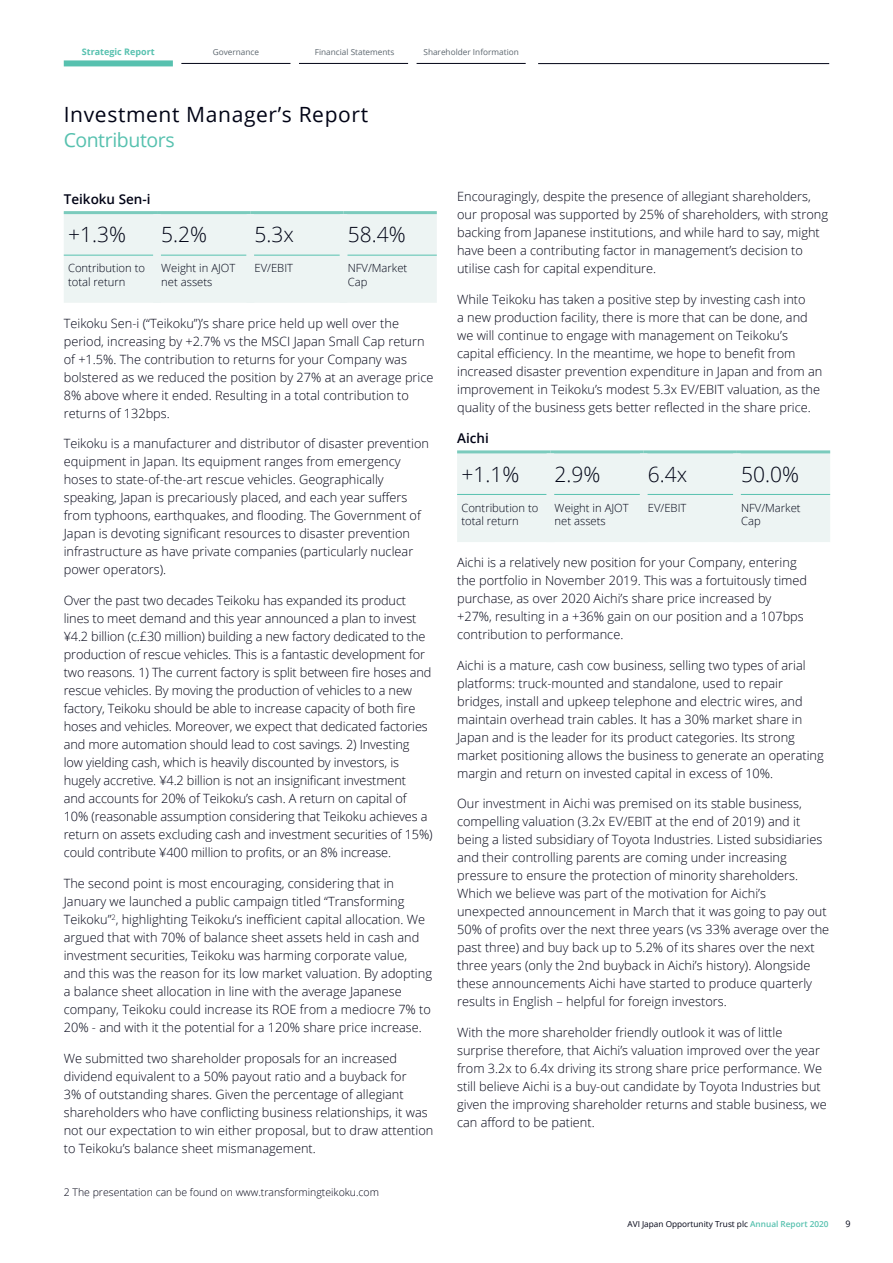
<style>
.page{position:relative;width:893px;height:1263px;background:#fff}
.page>*{position:absolute;margin:0;border:0;box-sizing:border-box;transform-origin:0 0}
.Body{font:300 21px "Open Sans";color:#000315}
.Main_Page_Heading{font:21px "Open Sans";letter-spacing:.03em;color:#000315}
.Subheading1_9_11pt_d{font:19.5px "Open Sans";letter-spacing:-.025em;color:#57c1af}
.Subheading_2{font:600 13.5px "Open Sans";color:#000315}
.Body-2{font:300 12.75px/18px "Open Sans";color:#000315}
.Body-3{font:300 11.25px/13.5px "Open Sans";color:#000315}
.Small_print{font:300 10.5px "Open Sans";color:#000315}
.t1{font:700 9px "Open Sans";color:#57c1af}
.t2{font:9px "Open Sans";color:#000315}
.t3{font:8.25px "Open Sans";color:#5d676f}
.t4{font:8.25px "Open Sans";color:#000315}
.s1{font-weight:600;color:#57c1af}
</style>
<div class="page">
<hr style="left:417px;top:63px;width:109px;height:1px;background:#000315">
<hr style="left:299px;top:63px;width:109px;height:1px;background:#000315">
<hr style="left:181px;top:63px;width:109px;height:1px;background:#000315">
<div style="left:64px;top:60px;width:109px;height:6px;background:#57c1af"></div>
<hr style="left:538px;top:63px;width:291px;height:1px;background:#000315">
<div style="left:64px;top:214px;width:373px;height:89px;background:#edf4f3"></div>
<hr style="left:64px;top:211px;width:93px;height:3px;background:#7bcbbd">
<hr style="left:157px;top:211px;width:93px;height:3px;background:#7bcbbd">
<hr style="left:250px;top:211px;width:94px;height:3px;background:#7bcbbd">
<hr style="left:344px;top:211px;width:93px;height:3px;background:#7bcbbd">
<hr style="left:64px;top:255px;width:89px;height:1px;background:#57c1af">
<hr style="left:161px;top:255px;width:86px;height:1px;background:#57c1af">
<hr style="left:254px;top:255px;width:86px;height:1px;background:#57c1af">
<hr style="left:347px;top:255px;width:90px;height:1px;background:#57c1af">
<div style="left:153px;top:214px;width:8px;height:41px;background:#edf4f3"></div>
<div style="left:247px;top:214px;width:7px;height:41px;background:#edf4f3"></div>
<div style="left:340px;top:214px;width:7px;height:41px;background:#edf4f3"></div>
<div style="left:153px;top:255px;width:8px;height:48px;background:#edf4f3"></div>
<div style="left:247px;top:255px;width:7px;height:48px;background:#edf4f3"></div>
<div style="left:340px;top:255px;width:7px;height:48px;background:#edf4f3"></div>
<div style="left:457px;top:453px;width:373px;height:89px;background:#edf4f3"></div>
<hr style="left:457px;top:450px;width:93px;height:3px;background:#7bcbbd">
<hr style="left:550px;top:450px;width:94px;height:3px;background:#7bcbbd">
<hr style="left:644px;top:450px;width:93px;height:3px;background:#7bcbbd">
<hr style="left:737px;top:450px;width:93px;height:3px;background:#7bcbbd">
<hr style="left:457px;top:494px;width:90px;height:1px;background:#57c1af">
<hr style="left:554px;top:494px;width:86px;height:1px;background:#57c1af">
<hr style="left:647px;top:494px;width:86px;height:1px;background:#57c1af">
<hr style="left:741px;top:494px;width:89px;height:1px;background:#57c1af">
<div style="left:547px;top:453px;width:7px;height:41px;background:#edf4f3"></div>
<div style="left:640px;top:453px;width:7px;height:41px;background:#edf4f3"></div>
<div style="left:733px;top:453px;width:8px;height:41px;background:#edf4f3"></div>
<div style="left:547px;top:494px;width:7px;height:48px;background:#edf4f3"></div>
<div style="left:640px;top:494px;width:7px;height:48px;background:#edf4f3"></div>
<div style="left:733px;top:494px;width:8px;height:48px;background:#edf4f3"></div>
<p class="t1" style="left:82px;top:45px;width:74px">Strategic Report</p>
<p class="t3" style="left:213px;top:46px;width:48px">Governance</p>
<p class="t3" style="left:315px;top:46px;width:81px">Financial Statements</p>
<p class="t3" style="left:423px;top:46px;width:97px">Shareholder Information</p>
<p class="Main_Page_Heading" style="left:64px;top:100px;width:306px">Investment Manager’s Report</p>
<p class="Subheading1_9_11pt_d" style="left:64px;top:127px;width:113px">Contributors</p>
<p class="Subheading_2" style="left:64px;top:190px;width:88px">Teikoku Sen-i</p>
<p class="Body" style="left:68px;top:220px;width:59px">+1.3%</p>
<p class="Body" style="left:161px;top:220px;width:47px">5.2%</p>
<p class="Body" style="left:255px;top:220px;width:41px">5.3x</p>
<p class="Body" style="left:348px;top:220px;width:59px">58.4%</p>
<p class="Body-3" style="left:68px;top:261px;width:79px">Contribution to total return</p>
<p class="Body-3" style="left:161px;top:261px;width:76px">Weight in AJOT net assets</p>
<p class="Body-3" style="left:255px;top:261px;width:40px">EV/EBIT</p>
<p class="Body-3" style="left:348px;top:261px;width:61px">NFV/Market<br>Cap</p>
<p class="Body-2" style="left:64px;top:314px;width:371px">Teikoku Sen-i (“Teikoku”)’s share price held up well over the period, increasing by +2.7% vs the MSCI Japan Small Cap return of +1.5%. The contribution to returns for your Company was bolstered as we reduced the position by 27% at an average price 8% above where it ended. Resulting in a total contribution to returns of 132bps.</p>
<p class="Body-2" style="left:64px;top:434px;width:367px">Teikoku is a manufacturer and distributor of disaster prevention equipment in Japan. Its equipment ranges from emergency hoses to state-of-the-art rescue vehicles. Geographically speaking, Japan is precariously placed, and each year suffers from typhoons, earthquakes, and flooding. The Government of Japan is devoting significant resources to disaster prevention infrastructure as have private companies (particularly nuclear power operators).</p>
<p class="Body-2" style="left:64px;top:591px;width:370px">Over the past two decades Teikoku has expanded its product lines to meet demand and this year announced a plan to invest ¥4.2 billion (c.£30 million) building a new factory dedicated to the production of rescue vehicles. This is a fantastic development for two reasons. 1) The current factory is split between fire hoses and rescue vehicles. By moving the production of vehicles to a new factory, Teikoku should be able to increase capacity of both fire hoses and vehicles. Moreover, we expect that dedicated factories and more automation should lead to cost savings. 2) Investing<br>low yielding cash, which is heavily discounted by investors, is hugely accretive. ¥4.2 billion is not an insignificant investment<br>and accounts for 20% of Teikoku’s cash. A return on capital of 10% (reasonable assumption considering that Teikoku achieves a return on assets excluding cash and investment securities of 15%) could contribute ¥400 million to profits, or an 8% increase.</p>
<p class="Body-2" style="left:64px;top:874px;width:370px">The second point is most encouraging, considering that in January we launched a public campaign titled “Transforming Teikoku”<sup>2</sup>, highlighting Teikoku’s inefficient capital allocation. We argued that with 70% of balance sheet assets held in cash and investment securities, Teikoku was harming corporate value, and this was the reason for its low market valuation. By adopting a balance sheet allocation in line with the average Japanese company, Teikoku could increase its ROE from a mediocre 7% to 20% - and with it the potential for a 120% share price increase.</p>
<p class="Body-2" style="left:64px;top:1049px;width:371px">We submitted two shareholder proposals for an increased dividend equivalent to a 50% payout ratio and a buyback for<br>3% of outstanding shares. Given the percentage of allegiant shareholders who have conflicting business relationships, it was not our expectation to win either proposal, but to draw attention to Teikoku’s balance sheet mismanagement.</p>
<p class="Small_print" style="left:64px;top:1184px;width:317px">2 The presentation can be found on www.transformingteikoku.com</p>
<p class="Body-2" style="left:457px;top:187px;width:372px">Encouragingly, despite the presence of allegiant shareholders, our proposal was supported by 25% of shareholders, with strong backing from Japanese institutions, and while hard to say, might have been a contributing factor in management’s decision to utilise cash for capital expenditure.</p>
<p class="Body-2" style="left:457px;top:290px;width:367px">While Teikoku has taken a positive step by investing cash into<br>a new production facility, there is more that can be done, and we will continue to engage with management on Teikoku’s capital efficiency. In the meantime, we hope to benefit from increased disaster prevention expenditure in Japan and from an improvement in Teikoku’s modest 5.3x EV/EBIT valuation, as the quality of the business gets better reflected in the share price.</p>
<p class="Subheading_2" style="left:457px;top:429px;width:33px">Aichi</p>
<p class="Body" style="left:461px;top:460px;width:59px">+1.1%</p>
<p class="Body" style="left:555px;top:460px;width:47px">2.9%</p>
<p class="Body" style="left:648px;top:460px;width:41px">6.4x</p>
<p class="Body" style="left:741px;top:460px;width:59px">50.0%</p>
<p class="Body-3" style="left:461px;top:500px;width:79px">Contribution to total return</p>
<p class="Body-3" style="left:555px;top:500px;width:76px">Weight in AJOT net assets</p>
<p class="Body-3" style="left:648px;top:500px;width:40px">EV/EBIT</p>
<p class="Body-3" style="left:741px;top:500px;width:61px">NFV/Market<br>Cap</p>
<p class="Body-2" style="left:457px;top:553px;width:351px">Aichi is a relatively new position for your Company, entering the portfolio in November 2019. This was a fortuitously timed purchase, as over 2020 Aichi’s share price increased by +27%, resulting in a +36% gain on our position and a 107bps contribution to performance.</p>
<p class="Body-2" style="left:457px;top:656px;width:368px">Aichi is a mature, cash cow business, selling two types of arial platforms: truck-mounted and standalone, used to repair bridges, install and upkeep telephone and electric wires, and maintain overhead train cables. It has a 30% market share in Japan and is the leader for its product categories. Its strong market positioning allows the business to generate an operating margin and return on invested capital in excess of 10%.</p>
<p class="Body-2" style="left:457px;top:794px;width:374px">Our investment in Aichi was premised on its stable business, compelling valuation (3.2x EV/EBIT at the end of 2019) and it being a listed subsidiary of Toyota Industries. Listed subsidiaries and their controlling parents are coming under increasing pressure to ensure the protection of minority shareholders.<br>Which we believe was part of the motivation for Aichi’s unexpected announcement in March that it was going to pay out 50% of profits over the next three years (vs 33% average over the past three) and buy back up to 5.2% of its shares over the next three years (only the 2nd buyback in Aichi’s history). Alongside these announcements Aichi have started to produce quarterly results in English – helpful for foreign investors.</p>
<p class="Body-2" style="left:457px;top:1023px;width:371px">With the more shareholder friendly outlook it was of little surprise therefore, that Aichi’s valuation improved over the year from 3.2x to 6.4x driving its strong share price performance. We still believe Aichi is a buy-out candidate by Toyota Industries but given the improving shareholder returns and stable business, we can afford to be patient.</p>
<p class="t4" style="left:627px;top:1218px;width:203px">AVI Japan Opportunity Trust plc <span class="s1">Annual Report 2020</span></p>
<p class="t2" style="left:845px;top:1218px;width:7px">9</p>
</div>
